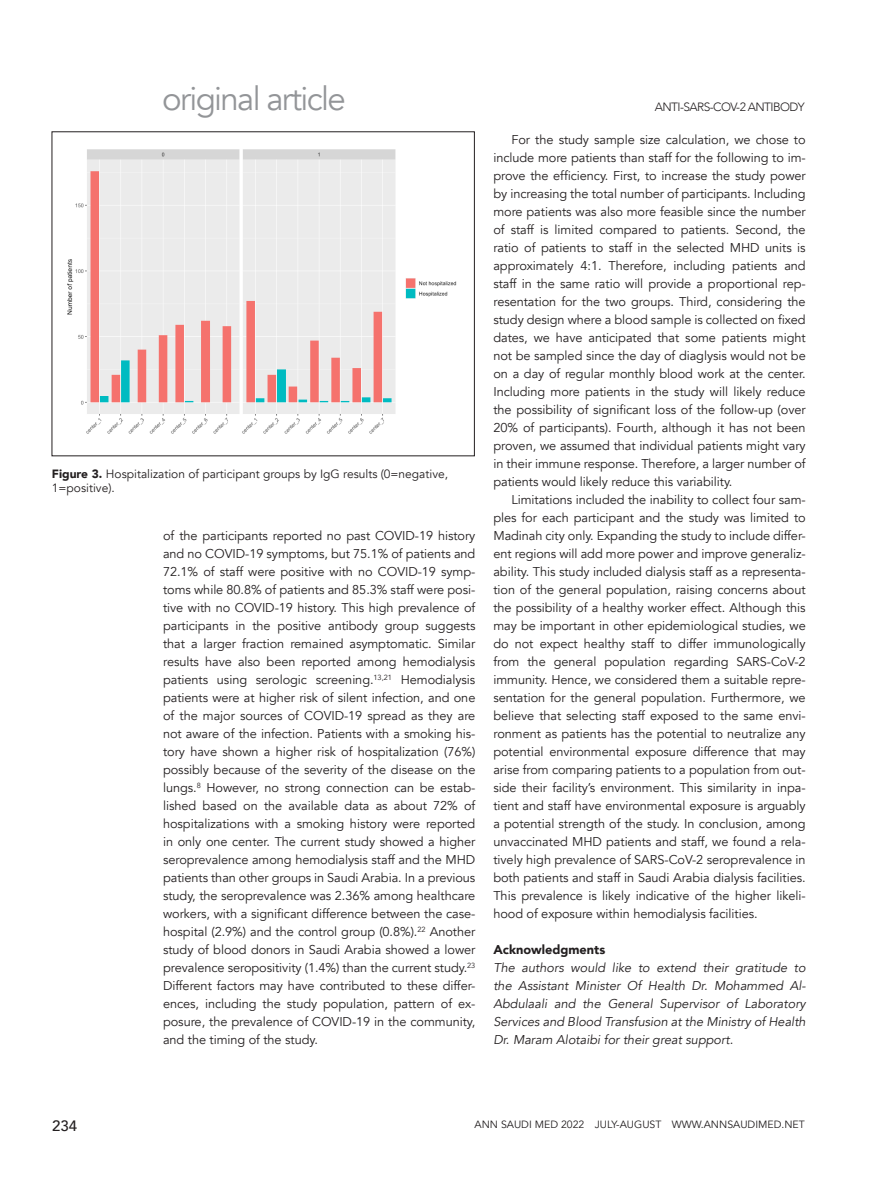
<style>
.page{position:relative;width:893px;height:1191px;background:#fff}
.page>*{position:absolute;margin:0;border:0;box-sizing:border-box;transform-origin:0 0}
.t1{font:33px "Avenir";letter-spacing:-.05em;color:#939598}
.t2{font:500 15px "Avenir";color:#231f20}
.body{font:12.75px/18px "Avenir";letter-spacing:-.005em;color:#231f20;text-align:justify}
.body_after_sub{font:12.75px/18px "Avenir";letter-spacing:-.005em;color:#231f20;text-align:justify}
.body_after_sub-2{font:italic 12.75px/18px "Avenir";color:#231f20;text-align:justify}
.body_after_sub-3{font:900 12.75px "Avenir";color:#231f20}
.t3{font:12px/13.5px "Avenir";color:#231f20}
.t4{font:300 12px "Avenir";letter-spacing:-.05em;color:#231f20}
.t5{font:10.5px "Avenir";color:#231f20}
.s1{font-weight:900}
</style>
<div class="page">
<img style="left:67px;top:149px;width:390px;height:285px">
<h1 class="t1" style="left:162px;top:78px;width:185px">original article</h1>
<p class="t3" style="left:52px;top:468px;width:398px"><span class="s1">Figure 3.</span> Hospitalization of participant groups by IgG results (0=negative,<br>1=positive).</p>
<p class="body_after_sub" style="left:163px;top:527px;width:314px">of the participants reported no past COVID-19 history and no COVID-19 symptoms, but 75.1% of patients and 72.1% of staff were positive with no COVID-19 symp&shy;toms while 80.8% of patients and 85.3% staff were posi&shy;tive with no COVID-19 history. This high prevalence of participants in the positive antibody group suggests that a larger fraction remained asymptomatic. Similar results have also been reported among hemodialysis patients using serologic screening.<sup>13,21</sup> Hemodialysis patients were at higher risk of silent infection, and one of the major sources of COVID-19 spread as they are not aware of the infection. Patients with a smoking his&shy;tory have shown a higher risk of hospitalization (76%) possibly because of the severity of the disease on the lungs.<sup>8</sup> However, no strong connection can be estab&shy;lished based on the available data as about 72% of hospitalizations with a smoking history were reported in only one center. The current study showed a higher seroprevalence among hemodialysis staff and the MHD patients than other groups in Saudi Arabia. In a previous study, the seroprevalence was 2.36% among healthcare workers, with a significant difference between the case&shy;hospital (2.9%) and the control group (0.8%).<sup>22</sup> Another study of blood donors in Saudi Arabia showed a lower prevalence seropositivity (1.4%) than the current study.<sup>23<br></sup>Different factors may have contributed to these differ&shy;ences, including the study population, pattern of ex&shy;posure, the prevalence of COVID-19 in the community, and the timing of the study.</p>
<p class="t4" style="left:655px;top:100px;width:151px">ANTI-SARS-COV-2 ANTIBODY</p>
<p class="body" style="left:493px;top:131px;width:314px;text-indent:18px">For the study sample size calculation, we chose to include more patients than staff for the following to im&shy;prove the efficiency. First, to increase the study power by increasing the total number of participants. Including more patients was also more feasible since the number of staff is limited compared to patients. Second, the ratio of patients to staff in the selected MHD units is approximately 4:1. Therefore, including patients and staff in the same ratio will provide a proportional rep&shy;resentation for the two groups. Third, considering the study design where a blood sample is collected on fixed dates, we have anticipated that some patients might not be sampled since the day of diaglysis would not be on a day of regular monthly blood work at the center.<br>Including more patients in the study will likely reduce the possibility of significant loss of the follow-up (over 20% of participants). Fourth, although it has not been proven, we assumed that individual patients might vary in their immune response. Therefore, a larger number of patients would likely reduce this variability.</p>
<p class="body" style="left:493px;top:491px;width:314px;text-indent:18px">Limitations included the inability to collect four sam&shy;ples for each participant and the study was limited to Madinah city only. Expanding the study to include differ&shy;ent regions will add more power and improve generaliz&shy;ability. This study included dialysis staff as a representa&shy;tion of the general population, raising concerns about the possibility of a healthy worker effect. Although this may be important in other epidemiological studies, we do not expect healthy staff to differ immunologically from the general population regarding SARS-CoV-2 immunity. Hence, we considered them a suitable repre&shy;sentation for the general population. Furthermore, we believe that selecting staff exposed to the same envi&shy;ronment as patients has the potential to neutralize any potential environmental exposure difference that may arise from comparing patients to a population from out&shy;side their facility’s environment. This similarity in inpa&shy;tient and staff have environmental exposure is arguably a potential strength of the study. In conclusion, among unvaccinated MHD patients and staff, we found a rela&shy;tively high prevalence of SARS-CoV-2 seroprevalence in both patients and staff in Saudi Arabia dialysis facilities.<br>This prevalence is likely indicative of the higher likeli&shy;hood of exposure within hemodialysis facilities.</p>
<p class="body_after_sub-3" style="left:493px;top:939px;width:113px">Acknowledgments</p>
<p class="body_after_sub-2" style="left:493px;top:959px;width:314px">The authors would like to extend their gratitude to the Assistant Minister Of Health Dr. Mohammed Al-Abdulaali and the General Supervisor of Laboratory Services and Blood Transfusion at the Ministry of Health Dr. Maram Alotaibi for their great support.</p>
<p class="t2" style="left:52px;top:1112px;width:27px">234</p>
<p class="t5" style="left:475px;top:1118px;width:332px">ANN SAUDI MED 2022 JULY-AUGUST WWW.ANNSAUDIMED.NET</p>
</div>
